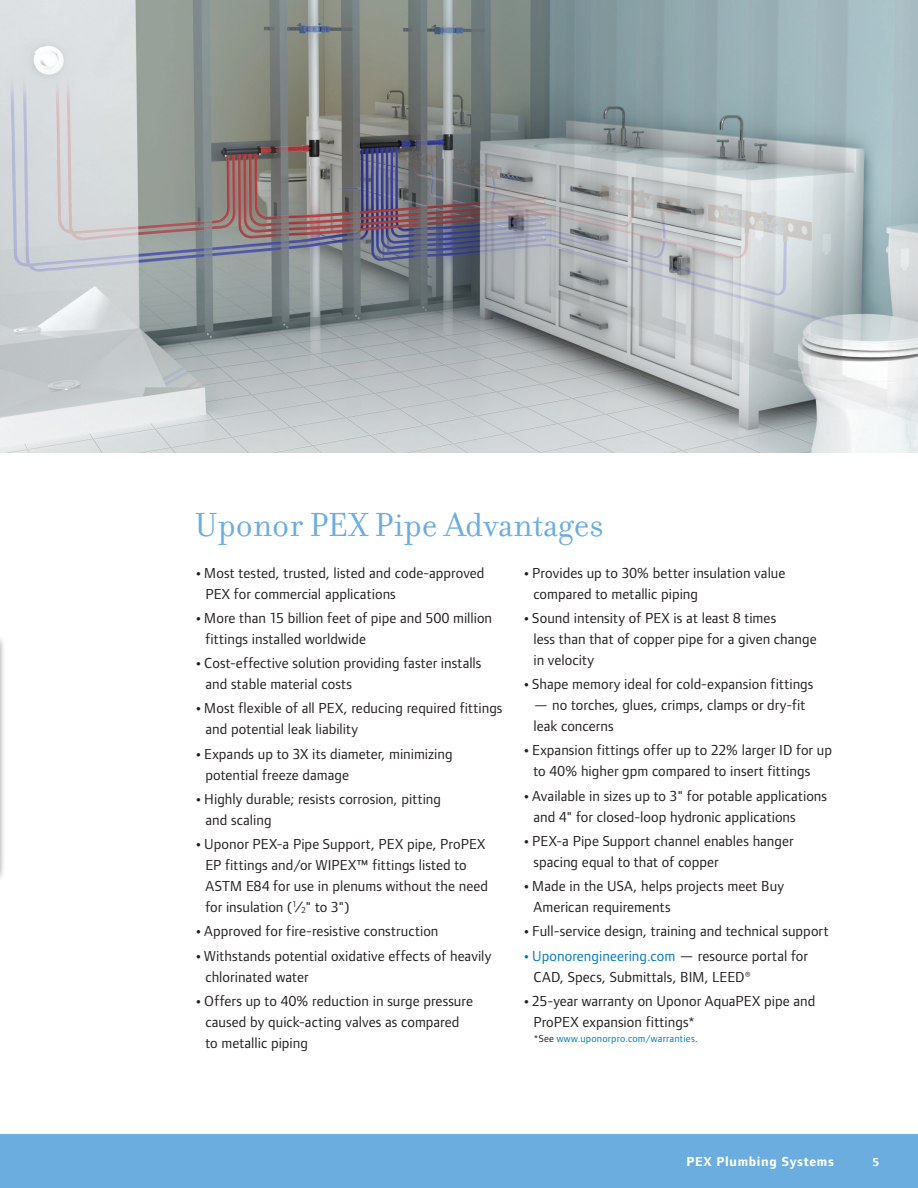
<style>
.page{position:relative;width:918px;height:1188px;background:#fff}
.page>*{position:absolute;margin:0;border:0;box-sizing:border-box;transform-origin:0 0}
.Heading_24_24_Filo{font:36px "Filosofia Regular Lining";color:#6caddf}
.t1{font:15px/21px "Foundry Form Sans";letter-spacing:.005em;color:#231f20}
.t2{font:700 13.5px "Foundry Form Sans";letter-spacing:.05em;color:#fff}
.t3{font:700 12px "Foundry Form Sans";color:#fff}
.t4{font:10.5px "Foundry Form Sans";letter-spacing:.02em;color:#0079c2}
.s1{font-weight:700}
.s2{font-size:8.7px}
.s3{font-weight:700;color:#0079c2}
.s4{color:#0079c2}
.s5{color:#231f20}
</style>
<div class="page">
<div style="left:0;top:634px;width:5px;height:249px;background:#ebeaea"></div>
<img style="left:0;top:639px;width:1px;height:234px">
<img style="left:0;top:0;width:918px;height:452px">
<div style="left:0;top:1134px;width:918px;height:54px;background:#6caddf"></div>
<p class="Heading_24_24_Filo" style="left:195px;top:505px;width:410px">Uponor PEX Pipe Advantages</p>
<p class="t1" style="left:205px;top:562px;width:281px;text-indent:-10px"><span class="s1">•</span>Most tested, trusted, listed and code-approved<br>PEX for commercial applications</p>
<p class="t1" style="left:205px;top:607px;width:288px;text-indent:-10px"><span class="s1">•</span>More than 15 billion feet of pipe and 500 million fittings installed worldwide</p>
<p class="t1" style="left:205px;top:652px;width:278px;text-indent:-10px"><span class="s1">•</span>Cost-effective solution providing faster installs and stable material costs</p>
<p class="t1" style="left:205px;top:698px;width:299px;text-indent:-10px"><span class="s1">•</span>Most flexible of all PEX, reducing required fittings and potential leak liability</p>
<p class="t1" style="left:205px;top:743px;width:249px;text-indent:-10px"><span class="s1">•</span>Expands up to 3X its diameter, minimizing potential freeze damage</p>
<p class="t1" style="left:205px;top:788px;width:237px;text-indent:-10px"><span class="s1">•</span>Highly durable; resists corrosion, pitting and scaling</p>
<p class="t1" style="left:205px;top:833px;width:284px;text-indent:-10px"><span class="s1">•</span>Uponor PEX-a Pipe Support, PEX pipe, ProPEX EP fittings and/or WIPEX™ fittings listed to ASTM E84 for use in plenums without the need for insulation (<sup>1</sup>⁄<span class="s2">2</span>" to 3")</p>
<p class="t1" style="left:195px;top:921px;width:245px"><span class="s1">•</span>Approved for fire-resistive construction</p>
<p class="t1" style="left:205px;top:945px;width:287px;text-indent:-10px"><span class="s1">•</span>Withstands potential oxidative effects of heavily chlorinated water</p>
<p class="t1" style="left:205px;top:990px;width:269px;text-indent:-10px"><span class="s1">•</span>Offers up to 40% reduction in surge pressure caused by quick-acting valves as compared to metallic piping</p>
<p class="t1" style="left:533px;top:562px;width:254px;text-indent:-10px"><span class="s1">•</span>Provides up to 30% better insulation value compared to metallic piping</p>
<p class="t1" style="left:533px;top:607px;width:285px;text-indent:-10px"><span class="s1">•</span>Sound intensity of PEX is at least 8 times<br>less than that of copper pipe for a given change in velocity</p>
<p class="t1" style="left:523px;top:673px;width:292px"><span class="s1">•</span>Shape memory ideal for cold-expansion fittings</p>
<p class="t1" style="left:533px;top:694px;width:274px">— no torches, glues, crimps, clamps or dry-fit leak concerns</p>
<p class="t1" style="left:533px;top:740px;width:300px;text-indent:-10px"><span class="s1">•</span>Expansion fittings offer up to 22% larger ID for up to 40% higher gpm compared to insert fittings</p>
<p class="t1" style="left:533px;top:785px;width:295px;text-indent:-10px"><span class="s1">•</span>Available in sizes up to 3" for potable applications and 4" for closed-loop hydronic applications</p>
<p class="t1" style="left:533px;top:830px;width:262px;text-indent:-10px"><span class="s1">•</span>PEX-a Pipe Support channel enables hanger spacing equal to that of copper</p>
<p class="t1" style="left:533px;top:875px;width:252px;text-indent:-10px"><span class="s1">•</span>Made in the USA, helps projects meet Buy<br>American requirements</p>
<p class="t1" style="left:523px;top:921px;width:307px"><span class="s1">•</span>Full-service design, training and technical support</p>
<p class="t1" style="left:533px;top:945px;width:276px;text-indent:-10px"><span class="s3">•</span><span class="s4">Uponorengineering.com</span> — resource portal for<br>CAD, Specs, Submittals, BIM, LEED®</p>
<p class="t1" style="left:533px;top:990px;width:283px;text-indent:-10px"><span class="s1">•</span>25-year warranty on Uponor AquaPEX pipe and<br>ProPEX expansion fittings*</p>
<p class="t4" style="left:533px;top:1032px;width:166px"><span class="s5">*See</span> www.uponorpro.com/warranties<span class="s5">.</span></p>
<p class="t2" style="left:687px;top:1154px;width:149px">PEX Plumbing Systems</p>
<p class="t3" style="left:873px;top:1155px;width:8px">5</p>
</div>
